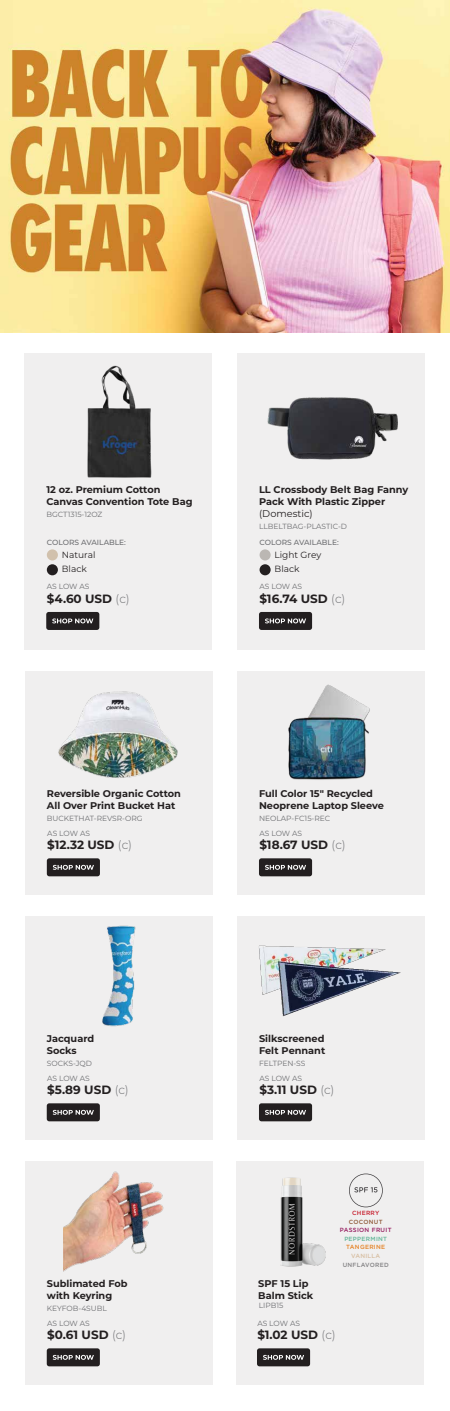
<style>
.page{position:relative;width:450px;height:1411px;background:#fff}
.page>*{position:absolute;margin:0;border:0;box-sizing:border-box;transform-origin:0 0}
.t1{font:700 12px "Montserrat";color:#231f20}
.t2{font:700 9.75px/12px "Montserrat";color:#231f20}
.t3{font:9.75px "Montserrat";color:#231f20}
.t4{font:9px/14.9px "Montserrat";color:#231f20}
.t5{font:7.5px/14.9px "Montserrat";color:#6d6e71}
.t6{font:500 7.5px "Montserrat";color:#6d6e71}
.t7{font:500 6px "Gotham";letter-spacing:.05em;color:#961e60}
.t8{font:500 6px "Gotham";letter-spacing:.05em;color:#61b597}
.t9{font:500 6px "Gotham";letter-spacing:.05em;color:#828183}
.t10{font:500 6px "Gotham";letter-spacing:.05em;color:#e58225}
.t11{font:500 6px "Gotham";letter-spacing:.05em;color:#8f5938}
.t12{font:500 6px "Gotham";letter-spacing:.05em;color:#d7bea1}
.t13{font:500 6px "Gotham";letter-spacing:.05em;color:#c7202e}
.s1{font-weight:300;color:#6d6e71}
</style>
<div class="page">
<img style="left:0;top:0;width:450px;height:332px">
<div style="left:24px;top:353px;width:188px;height:297px;background:#f0efef"></div>
<img style="left:87px;top:365px;width:65px;height:113px">
<div style="left:46px;top:612px;width:53px;height:18px;background:#231f20;border-radius:3px"></div>
<svg style="left:52px;top:618px;width:41px;height:5px"></svg>
<div style="left:47px;top:549px;width:11px;height:11px;background:#d1c1ad;border-radius:50%"></div>
<div style="left:47px;top:564px;width:11px;height:11px;background:#231f20;border-radius:50%"></div>
<div style="left:237px;top:353px;width:188px;height:297px;background:#f0efef"></div>
<img style="left:267px;top:397px;width:131px;height:63px">
<div style="left:259px;top:612px;width:53px;height:18px;background:#231f20;border-radius:3px"></div>
<svg style="left:265px;top:618px;width:41px;height:5px"></svg>
<div style="left:260px;top:549px;width:11px;height:11px;background:#bbb7b3;border-radius:50%"></div>
<div style="left:260px;top:564px;width:11px;height:11px;background:#231f20;border-radius:50%"></div>
<div style="left:25px;top:671px;width:187px;height:223px;background:#f0efef"></div>
<img style="left:58px;top:691px;width:120px;height:87px">
<div style="left:47px;top:858px;width:53px;height:18px;background:#231f20;border-radius:3px"></div>
<svg style="left:53px;top:864px;width:41px;height:5px"></svg>
<div style="left:237px;top:671px;width:188px;height:223px;background:#f0efef"></div>
<img style="left:288px;top:684px;width:82px;height:96px">
<div style="left:259px;top:858px;width:53px;height:18px;background:#231f20;border-radius:3px"></div>
<svg style="left:265px;top:864px;width:41px;height:5px"></svg>
<div style="left:25px;top:916px;width:187px;height:223px;background:#f0efef"></div>
<img style="left:102px;top:925px;width:34px;height:102px">
<div style="left:47px;top:1103px;width:53px;height:18px;background:#231f20;border-radius:3px"></div>
<svg style="left:53px;top:1109px;width:41px;height:5px"></svg>
<div style="left:237px;top:916px;width:188px;height:223px;background:#f0efef"></div>
<img style="left:259px;top:945px;width:142px;height:72px">
<div style="left:259px;top:1103px;width:53px;height:18px;background:#231f20;border-radius:3px"></div>
<svg style="left:265px;top:1109px;width:41px;height:5px"></svg>
<div style="left:25px;top:1161px;width:187px;height:224px;background:#f0efef"></div>
<img style="left:64px;top:1171px;width:100px;height:100px">
<div style="left:47px;top:1348px;width:53px;height:18px;background:#231f20;border-radius:3px"></div>
<svg style="left:53px;top:1354px;width:41px;height:5px"></svg>
<div style="left:236px;top:1161px;width:188px;height:223px;background:#f0efef"></div>
<img style="left:280px;top:1177px;width:46px;height:90px">
<div style="left:257px;top:1348px;width:53px;height:18px;background:#231f20;border-radius:3px"></div>
<svg style="left:263px;top:1354px;width:41px;height:5px"></svg>
<svg style="left:349px;top:1173px;width:34px;height:34px"></svg>
<p class="t2" style="left:46px;top:483px;width:148px">12 oz. Premium Cotton<br>Canvas Convention Tote Bag</p>
<p class="t5" style="left:46px;top:506px;width:58px">BGCT1315-12OZ</p>
<p class="t2" style="left:259px;top:483px;width:151px">LL Crossbody Belt Bag Fanny<br>Pack With Plastic Zipper</p>
<p class="t3" style="left:259px;top:506px;width:55px">(Domestic)</p>
<p class="t5" style="left:259px;top:518px;width:90px">LLBELTBAG-PLASTIC-D</p>
<p class="t6" style="left:47px;top:536px;width:81px">COLORS AVAILABLE:</p>
<p class="t6" style="left:259px;top:536px;width:81px">COLORS AVAILABLE:</p>
<p class="t4" style="left:62px;top:546px;width:35px">Natural<br>Black</p>
<p class="t4" style="left:275px;top:546px;width:48px">Light Grey<br>Black</p>
<p class="t5" style="left:47px;top:579px;width:44px">AS LOW AS</p>
<p class="t5" style="left:259px;top:579px;width:44px">AS LOW AS</p>
<p class="t1" style="left:47px;top:590px;width:85px">$4.60 USD <span class="s1">(c)</span></p>
<p class="t1" style="left:259px;top:590px;width:87px">$16.74 USD <span class="s1">(c)</span></p>
<p class="t2" style="left:47px;top:787px;width:135px">Reversible Organic Cotton<br>All Over Print Bucket Hat</p>
<p class="t5" style="left:47px;top:810px;width:97px">BUCKETHAT-REVSR-ORG<br>AS LOW AS</p>
<p class="t1" style="left:47px;top:836px;width:86px">$12.32 USD <span class="s1">(c)</span></p>
<p class="t2" style="left:47px;top:1031px;width:49px">Jacquard<br>Socks</p>
<p class="t5" style="left:47px;top:1055px;width:47px">SOCKS-JQD<br>AS LOW AS</p>
<p class="t1" style="left:47px;top:1081px;width:83px">$5.89 USD <span class="s1">(c)</span></p>
<p class="t2" style="left:47px;top:1276px;width:82px">Sublimated Fob with Keyring</p>
<p class="t5" style="left:47px;top:1300px;width:62px">KEYFOB-4SUBL<br>AS LOW AS</p>
<p class="t1" style="left:47px;top:1326px;width:80px">$0.61 USD <span class="s1">(c)</span></p>
<p class="t2" style="left:259px;top:787px;width:126px">Full Color 15" Recycled<br>Neoprene Laptop Sleeve</p>
<p class="t5" style="left:259px;top:810px;width:73px">NEOLAP-FC15-REC<br>AS LOW AS</p>
<p class="t1" style="left:259px;top:836px;width:88px">$18.67 USD <span class="s1">(c)</span></p>
<p class="t2" style="left:259px;top:1031px;width:68px">Silkscreened<br>Felt Pennant</p>
<p class="t5" style="left:259px;top:1055px;width:48px">FELTPEN-SS<br>AS LOW AS</p>
<p class="t1" style="left:259px;top:1081px;width:77px">$3.11 USD <span class="s1">(c)</span></p>
<p class="t13" style="left:352px;top:1209px;width:29px">CHERRY</p>
<p class="t11" style="left:349px;top:1217px;width:35px">COCONUT</p>
<p class="t7" style="left:340px;top:1226px;width:53px">PASSION FRUIT</p>
<p class="t8" style="left:344px;top:1234px;width:44px">PEPPERMINT</p>
<p class="t10" style="left:346px;top:1243px;width:40px">TANGERINE</p>
<p class="t12" style="left:351px;top:1251px;width:31px">VANILLA</p>
<p class="t9" style="left:343px;top:1260px;width:48px">UNFLAVORED</p>
<p class="t2" style="left:258px;top:1276px;width:56px">SPF 15 Lip<br>Balm Stick</p>
<p class="t5" style="left:259px;top:1297px;width:26px">LIPB15</p>
<p class="t5" style="left:257px;top:1315px;width:44px">AS LOW AS</p>
<p class="t1" style="left:257px;top:1326px;width:80px">$1.02 USD <span class="s1">(c)</span></p>
</div>
